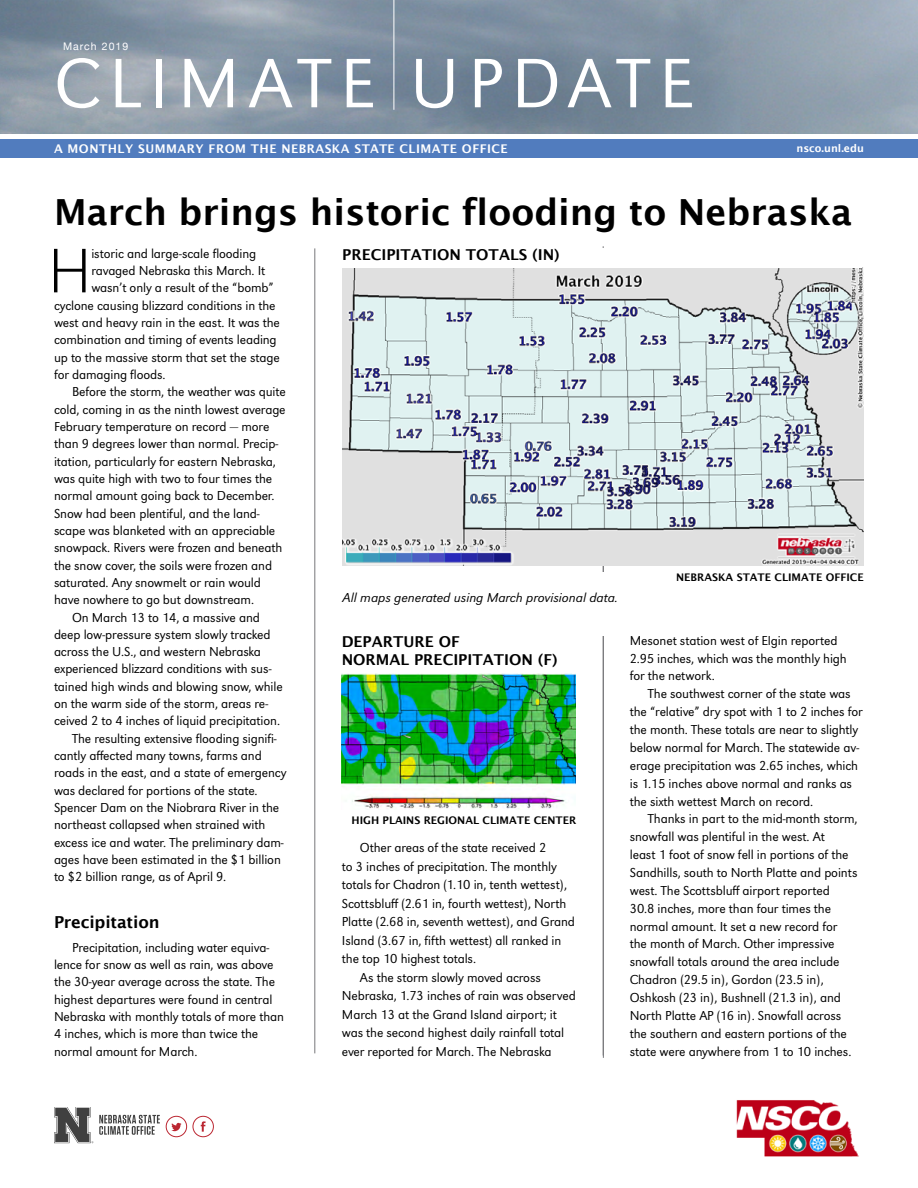
<style>
.page{position:relative;width:918px;height:1188px;background:#fff}
.page>*{position:absolute;margin:0;border:0;box-sizing:border-box;transform-origin:0 0}
.t1{font:300 72.6px "URW Grotesk";letter-spacing:.12em;color:#fff}
.BX_body_copy_with_dr{font:300 expanded 65.25px "URW Grotesk";color:#000}
.HD_headline{font:700 36px "Lucida Grande";color:#000}
.HD_subhead{font:700 16.5px "Lucida Grande";letter-spacing:-.01em;color:#000}
.t2{font:700 15px/18px "Lucida Grande";color:#000}
.BX_body_copy{font:300 13.5px/17.2px "URW Grotesk";letter-spacing:-.01em;color:#000}
.BX_body_copy_with_dr-2{font:300 13.5px "URW Grotesk";letter-spacing:-.01em;color:#000}
.IM_cutline{font:italic 300 13.5px "URW Grotesk";color:#000}
.t3{font:700 12px "Lucida Grande";letter-spacing:.04em;color:#fff}
.IM_credit{font:700 10.5px "Lucida Grande";color:#000}
.t4{font:700 10.5px "Lucida Grande";color:#fff}
.t5{font:10.5px "Helvetica Neue";letter-spacing:.1em;color:#fff}
</style>
<div class="page">
<img style="left:736px;top:1100px;width:123px;height:57px">
<svg style="left:99px;top:1115px;width:61px;height:20px"></svg>
<svg style="left:54px;top:1108px;width:39px;height:35px"></svg>
<div style="left:166px;top:1116px;width:21px;height:21px;background:#fff;border:1px solid #bb2732;border-radius:50%"></div>
<svg style="left:171px;top:1123px;width:11px;height:8px"></svg>
<div style="left:193px;top:1116px;width:21px;height:21px;background:#fff;border:1px solid #bb2732;border-radius:50%"></div>
<svg style="left:201px;top:1121px;width:5px;height:11px"></svg>
<img style="left:0;top:0;width:918px;height:133px">
<div style="left:0;top:139px;width:918px;height:19px;background:#517cbe"></div>
<hr style="left:394px;top:0;width:1px;height:110px;background:#fff">
<hr style="left:315px;top:248px;width:1px;height:805px;background:#77787b">
<hr style="left:603px;top:246px;width:1px;height:810px;background:#77787b">
<hr style="left:603px;top:249px;width:1px;height:809px;background:#77787b">
<img style="left:342px;top:267px;width:522px;height:298px">
<div style="left:343px;top:572px;width:521px;height:63px;background:#fff"></div>
<div style="left:342px;top:248px;width:519px;height:19px;background:#fff"></div>
<img style="left:342px;top:673px;width:234px;height:136px">
<p class="t5" style="left:63px;top:39px;width:67px">March 2019</p>
<h1 class="t1" style="left:54px;top:42px;width:642px">CLIMATE UPDATE</h1>
<p class="t3" style="left:54px;top:141px;width:455px">A MONTHLY SUMMARY FROM THE NEBRASKA STATE CLIMATE OFFICE</p>
<p class="t4" style="left:796px;top:141px;width:69px">nsco.unl.edu</p>
<p class="HD_headline" style="left:54px;top:188px;width:800px">March brings historic flooding to Nebraska</p>
<p class="BX_body_copy_with_dr" style="left:48px;top:233px;width:46px">H</p>
<p class="BX_body_copy_with_dr-2" style="left:91px;top:246px;width:167px">istoric and large-scale flooding</p>
<p class="BX_body_copy_with_dr-2" style="left:91px;top:263px;width:176px">ravaged Nebraska this March. It</p>
<p class="BX_body_copy_with_dr-2" style="left:91px;top:280px;width:184px">wasn’t only a result of the “bomb”</p>
<p class="BX_body_copy_with_dr-2" style="left:54px;top:298px;width:223px">cyclone causing blizzard conditions in the</p>
<p class="BX_body_copy_with_dr-2" style="left:54px;top:315px;width:227px">west and heavy rain in the east. It was the</p>
<p class="BX_body_copy_with_dr-2" style="left:54px;top:332px;width:224px">combination and timing of events leading</p>
<p class="BX_body_copy_with_dr-2" style="left:54px;top:350px;width:227px">up to the massive storm that set the stage</p>
<p class="BX_body_copy_with_dr-2" style="left:54px;top:367px;width:113px">for damaging floods.</p>
<p class="BX_body_copy" style="left:54px;top:383px;width:233px;text-indent:18px">Before the storm, the weather was quite cold, coming in as the ninth lowest average February temperature on record ― more than 9 degrees lower than normal. Precip&shy;itation, particularly for eastern Nebraska, was quite high with two to four times the normal amount going back to December.<br>Snow had been plentiful, and the land&shy;scape was blanketed with an appreciable snowpack. Rivers were frozen and beneath the snow cover, the soils were frozen and saturated. Any snowmelt or rain would have nowhere to go but downstream.</p>
<p class="BX_body_copy" style="left:54px;top:609px;width:230px;text-indent:18px">On March 13 to 14, a massive and deep low-pressure system slowly tracked across the U.S., and western Nebraska experienced blizzard conditions with sus&shy;tained high winds and blowing snow, while on the warm side of the storm, areas re&shy;ceived 2 to 4 inches of liquid precipitation.</p>
<p class="BX_body_copy" style="left:54px;top:730px;width:234px;text-indent:18px">The resulting extensive flooding signifi&shy;cantly affected many towns, farms and roads in the east, and a state of emergency was declared for portions of the state.<br>Spencer Dam on the Niobrara River in the northeast collapsed when strained with excess ice and water. The preliminary dam&shy;ages have been estimated in the $1 billion to $2 billion range, as of April 9.</p>
<p class="HD_subhead" style="left:54px;top:911px;width:107px">Precipitation</p>
<p class="BX_body_copy" style="left:54px;top:939px;width:232px;text-indent:18px">Precipitation, including water equiva&shy;lence for snow as well as rain, was above the 30-year average across the state. The highest departures were found in central Nebraska with monthly totals of more than 4 inches, which is more than twice the normal amount for March.</p>
<p class="t2" style="left:342px;top:246px;width:219px">PRECIPITATION TOTALS (IN)</p>
<p class="IM_cutline" style="left:343px;top:590px;width:277px">All maps generated using March provisional data.</p>
<p class="t2" style="left:342px;top:633px;width:217px">DEPARTURE OF<br>NORMAL PRECIPITATION (F)</p>
<p class="IM_credit" style="left:352px;top:813px;width:226px">HIGH PLAINS REGIONAL CLIMATE CENTER</p>
<p class="BX_body_copy" style="left:342px;top:839px;width:235px;line-height:18.5px;text-indent:18px">Other areas of the state received 2<br>to 3 inches of precipitation. The monthly totals for Chadron (1.10 in, tenth wettest), Scottsbluff (2.61 in, fourth wettest), North Platte (2.68 in, seventh wettest), and Grand Island (3.67 in, fifth wettest) all ranked in the top 10 highest totals.</p>
<p class="BX_body_copy" style="left:342px;top:968px;width:235px;line-height:18.5px;text-indent:18px">As the storm slowly moved across Nebraska, 1.73 inches of rain was observed March 13 at the Grand Island airport; it was the second highest daily rainfall total ever reported for March. The Nebraska</p>
<p class="IM_credit" style="left:676px;top:570px;width:189px">NEBRASKA STATE CLIMATE OFFICE</p>
<p class="BX_body_copy" style="left:630px;top:631px;width:218px;line-height:17.9px">Mesonet station west of Elgin reported<br>2.95 inches, which was the monthly high for the network.</p>
<p class="BX_body_copy" style="left:630px;top:685px;width:235px;line-height:17.9px;text-indent:18px">The southwest corner of the state was the “relative” dry spot with 1 to 2 inches for the month. These totals are near to slightly below normal for March. The statewide av&shy;erage precipitation was 2.65 inches, which is 1.15 inches above normal and ranks as the sixth wettest March on record.</p>
<p class="BX_body_copy" style="left:630px;top:810px;width:229px;line-height:17.9px;text-indent:18px">Thanks in part to the mid-month storm, snowfall was plentiful in the west. At<br>least 1 foot of snow fell in portions of the Sandhills, south to North Platte and points west. The Scottsbluff airport reported 30.8 inches, more than four times the normal amount. It set a new record for the month of March. Other impressive snowfall totals around the area include Chadron (29.5 in), Gordon (23.5 in), Oshkosh (23 in), Bushnell (21.3 in), and North Platte AP (16 in). Snowfall across the southern and eastern portions of the state were anywhere from 1 to 10 inches.</p>
</div>
